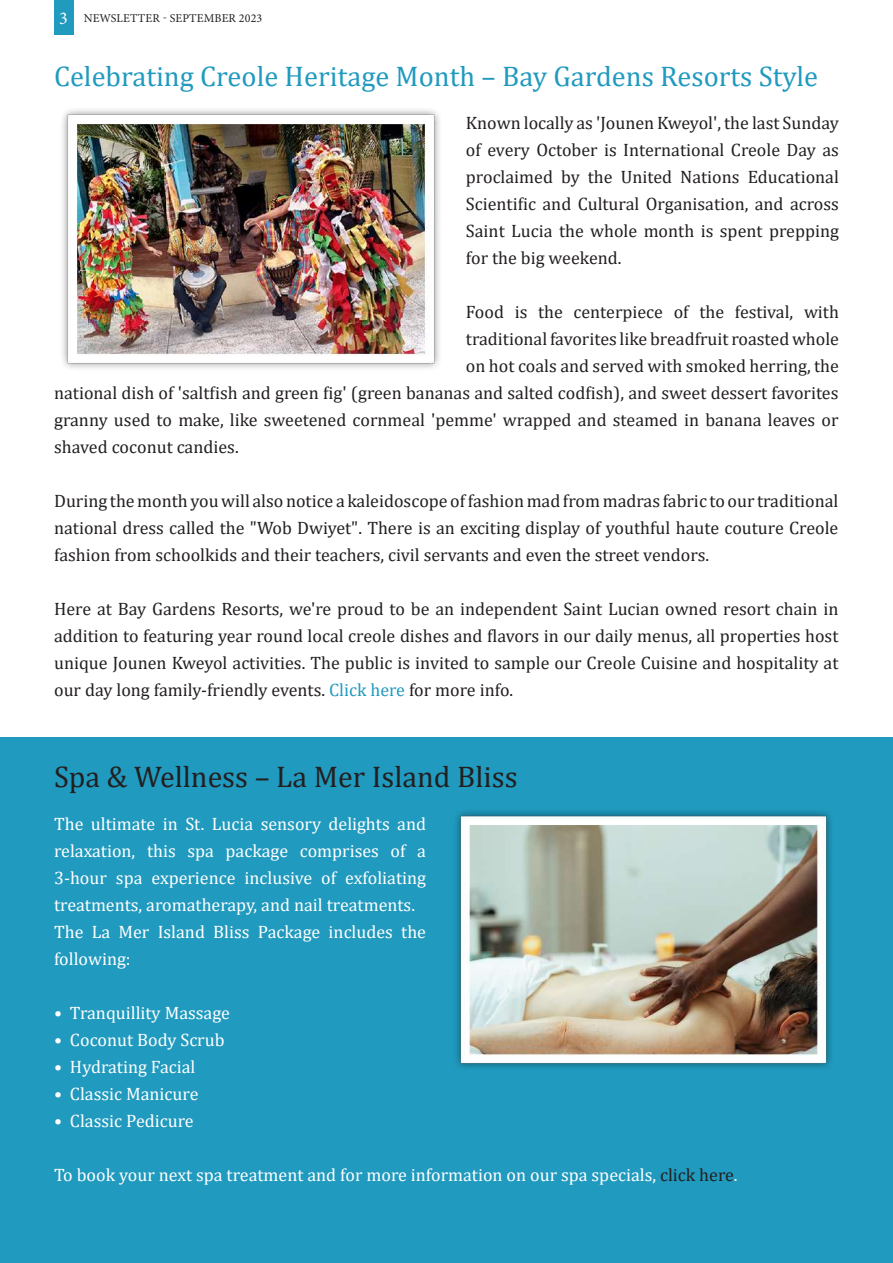
<style>
.page{position:relative;width:893px;height:1263px;background:#fff}
.page>*{position:absolute;margin:0;border:0;box-sizing:border-box;transform-origin:0 0}
.t1{font:30px "Cambria";color:#231f20}
.t2{font:28.5px "Cambria";color:#209abe}
.t3{font:18px/27px "Cambria";color:#231f20;text-align:justify}
.t4{font:18px/27px "Cambria";color:#fff}
.t5{font:12px "Minion Pro";letter-spacing:.01em;color:#231f20}
.s1{font-size:18px;color:#fff}
.s2{color:#209abe}
.s3{color:#231f20}
</style>
<div class="page">
<div style="left:54px;top:0;width:19px;height:34px;background:#209abe"></div>
<img style="left:62px;top:109px;width:378px;height:260px">
<div style="left:0;top:737px;width:893px;height:526px;background:#209abe"></div>
<img style="left:456px;top:811px;width:375px;height:257px">
<p class="t5" style="left:59px;top:11px;width:205px"><span class="s1">3</span> NEWSLETTER - SEPTEMBER 2023</p>
<h2 class="t2" style="left:54px;top:59px;width:766px">Celebrating Creole Heritage Month – Bay Gardens Resorts Style</h2>
<p class="t3" style="left:466px;top:110px;width:375px">Known locally as 'Jounen Kweyol', the last Sunday of every October is International Creole Day as proclaimed by the United Nations Educational Scientific and Cultural Organisation, and across Saint Lucia the whole month is spent prepping for the big weekend.</p>
<p class="t3" style="left:466px;top:299px;width:375px">Food is the centerpiece of the festival, with</p>
<p class="t3" style="left:466px;top:326px;width:375px">traditional favorites like breadfruit roasted whole</p>
<p class="t3" style="left:466px;top:353px;width:375px">on hot coals and served with smoked herring, the</p>
<p class="t3" style="left:54px;top:379px;width:786px">national dish of 'saltfish and green fig' (green bananas and salted codfish), and sweet dessert favorites</p>
<p class="t3" style="left:54px;top:406px;width:786px">granny used to make, like sweetened cornmeal 'pemme' wrapped and steamed in banana leaves or</p>
<p class="t3" style="left:54px;top:433px;width:186px">shaved coconut candies.</p>
<p class="t3" style="left:54px;top:487px;width:786px">During the month you will also notice a kaleidoscope of fashion mad from madras fabric to our traditional national dress called the "Wob Dwiyet". There is an exciting display of youthful haute couture Creole fashion from schoolkids and their teachers, civil servants and even the street vendors.</p>
<p class="t3" style="left:54px;top:595px;width:786px">Here at Bay Gardens Resorts, we're proud to be an independent Saint Lucian owned resort chain in addition to featuring year round local creole dishes and flavors in our daily menus, all properties host unique Jounen Kweyol activities. The public is invited to sample our Creole Cuisine and hospitality at our day long family-friendly events. <span class="s2">Click here</span> for more info.</p>
<h1 class="t1" style="left:54px;top:759px;width:465px">Spa &amp; Wellness – La Mer Island Bliss</h1>
<p class="t4" style="left:54px;top:810px;width:373px">The ultimate in St. Lucia sensory delights and relaxation, this spa package comprises of a 3-hour spa experience inclusive of exfoliating treatments, aromatherapy, and nail treatments.<br>The La Mer Island Bliss Package includes the following:</p>
<p class="t4" style="left:54px;top:999px;width:177px">• Tranquillity Massage</p>
<p class="t4" style="left:54px;top:1026px;width:172px">• Coconut Body Scrub</p>
<p class="t4" style="left:54px;top:1053px;width:143px">• Hydrating Facial</p>
<p class="t4" style="left:54px;top:1080px;width:146px">• Classic Manicure</p>
<p class="t4" style="left:54px;top:1107px;width:141px">• Classic Pedicure</p>
<p class="t4" style="left:54px;top:1161px;width:685px">To book your next spa treatment and for more information on our spa specials, <span class="s3">click here</span>.</p>
</div>
